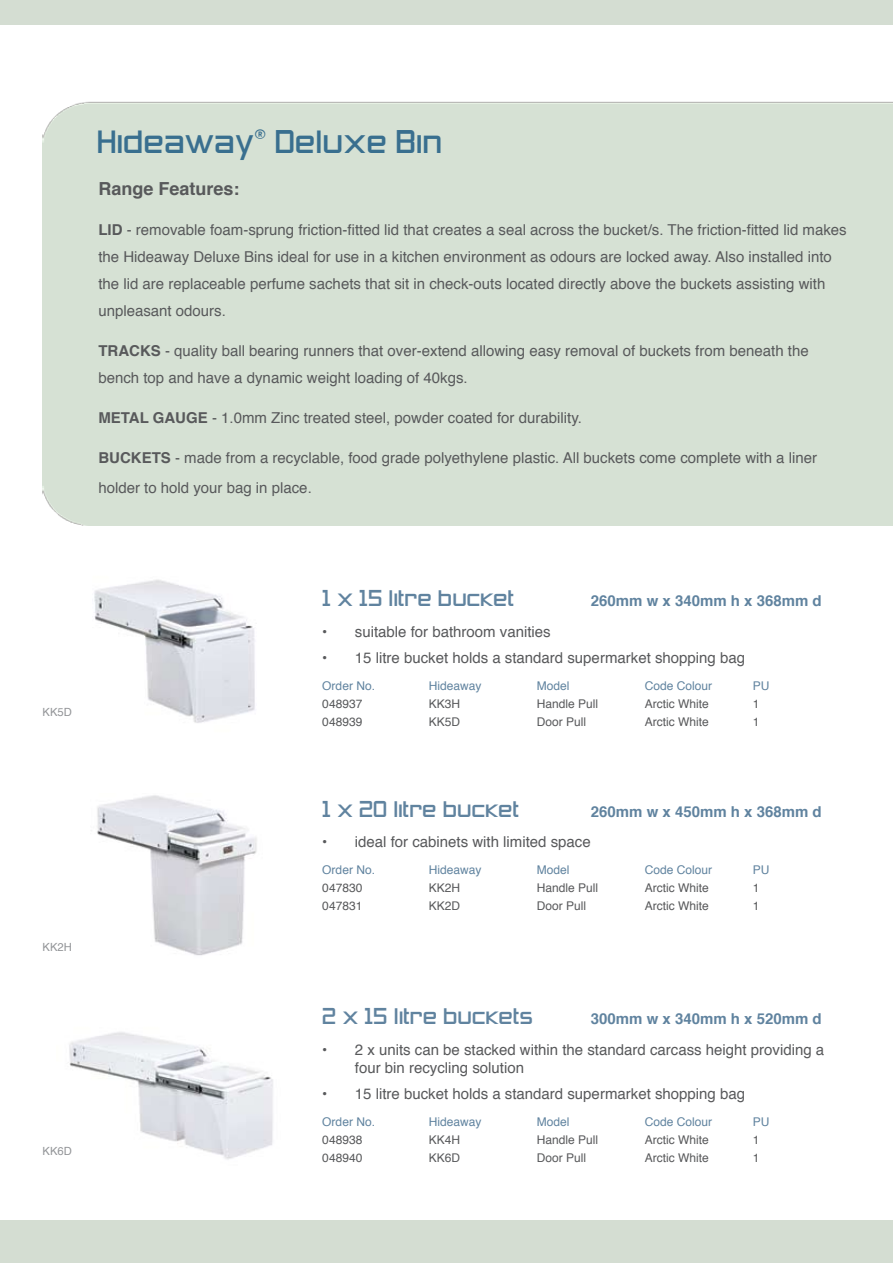
<style>
.page{position:relative;width:893px;height:1263px;background:#fff}
.page>*{position:absolute;margin:0;border:0;box-sizing:border-box;transform-origin:0 0}
.t1{font:30px "Zeroes Three";color:#396f8f}
.t2{font:21px "Zeroes Three";color:#60839f}
.t3{font:700 18px "Helvetica";color:#58595b}
.t4{font:15px/27px "Helvetica";color:#58595b}
.t5{font:700 15px "Helvetica";color:#60839f}
.t6{font:12px "Helvetica";color:#58595b}
.t7{font:12px "Helvetica";color:#60839f}
.t8{font:11.25px "Helvetica";color:#939598}
.s1{font-weight:700}
</style>
<div class="page">
<div style="left:0;top:0;width:893px;height:25px;background:#d4ddd2"></div>
<div style="left:0;top:1220px;width:893px;height:43px;background:#d4ddd2"></div>
<img style="left:94px;top:579px;width:161px;height:144px">
<img style="left:97px;top:795px;width:160px;height:161px">
<img style="left:69px;top:1032px;width:204px;height:128px">
<h1 class="t1" style="left:97px;top:124px;width:347px">Hideaway<sup>®</sup> Deluxe Bin</h1>
<p class="t3" style="left:98px;top:173px;width:143px">Range Features:</p>
<p class="t4" style="left:98px;top:216px;width:750px"><span class="s1">LID</span> - removable foam-sprung friction-fitted lid that creates a seal across the bucket/s. The friction-fitted lid makes the Hideaway Deluxe Bins ideal for use in a kitchen environment as odours are locked away. Also installed into the lid are replaceable perfume sachets that sit in check-outs located directly above the buckets assisting with unpleasant odours.</p>
<p class="t4" style="left:98px;top:337px;width:712px"><span class="s1">TRACKS</span> - quality ball bearing runners that over-extend allowing easy removal of buckets from beneath the bench top and have a dynamic weight loading of 40kgs.</p>
<p class="t4" style="left:98px;top:403px;width:485px"><span class="s1">METAL GAUGE</span> - 1.0mm Zinc treated steel, powder coated for durability.</p>
<p class="t4" style="left:98px;top:442px;width:720px;line-height:30px"><span class="s1">BUCKETS</span> - made from a recyclable, food grade polyethylene plastic. All buckets come complete with a liner holder to hold your bag in place.</p>
<p class="t8" style="left:43px;top:702px;width:31px">KK5D</p>
<p class="t8" style="left:43px;top:937px;width:31px">KK2H</p>
<p class="t8" style="left:43px;top:1141px;width:31px">KK6D</p>
<h2 class="t2" style="left:322px;top:586px;width:193px">1 x 15 litre bucket</h2>
<p class="t5" style="left:591px;top:587px;width:232px">260mm w x 340mm h x 368mm d</p>
<p class="t4" style="left:322px;top:618px;width:230px">• suitable for bathroom vanities</p>
<p class="t4" style="left:322px;top:644px;width:424px">• 15 litre bucket holds a standard supermarket shopping bag</p>
<p class="t7" style="left:322px;top:675px;width:54px">Order No.</p>
<p class="t7" style="left:429px;top:675px;width:54px">Hideaway</p>
<p class="t7" style="left:537px;top:675px;width:34px">Model</p>
<p class="t7" style="left:645px;top:675px;width:69px">Code Colour</p>
<p class="t7" style="left:753px;top:675px;width:18px">PU</p>
<p class="t6" style="left:322px;top:693px;width:42px">048937</p>
<p class="t6" style="left:429px;top:693px;width:33px">KK3H</p>
<p class="t6" style="left:537px;top:693px;width:63px">Handle Pull</p>
<p class="t6" style="left:645px;top:693px;width:66px">Arctic White</p>
<p class="t6" style="left:753px;top:693px;width:8px">1</p>
<p class="t6" style="left:322px;top:711px;width:42px">048939</p>
<p class="t6" style="left:429px;top:711px;width:33px">KK5D</p>
<p class="t6" style="left:537px;top:711px;width:51px">Door Pull</p>
<p class="t6" style="left:645px;top:711px;width:66px">Arctic White</p>
<p class="t6" style="left:753px;top:711px;width:8px">1</p>
<h2 class="t2" style="left:322px;top:797px;width:198px">1 x 20 litre bucket</h2>
<p class="t5" style="left:591px;top:798px;width:232px">260mm w x 450mm h x 368mm d</p>
<p class="t4" style="left:322px;top:828px;width:270px">• ideal for cabinets with limited space</p>
<p class="t7" style="left:322px;top:859px;width:54px">Order No.</p>
<p class="t7" style="left:429px;top:859px;width:54px">Hideaway</p>
<p class="t7" style="left:537px;top:859px;width:34px">Model</p>
<p class="t7" style="left:645px;top:859px;width:69px">Code Colour</p>
<p class="t7" style="left:753px;top:859px;width:18px">PU</p>
<p class="t6" style="left:322px;top:877px;width:42px">047830</p>
<p class="t6" style="left:429px;top:877px;width:33px">KK2H</p>
<p class="t6" style="left:537px;top:877px;width:63px">Handle Pull</p>
<p class="t6" style="left:645px;top:877px;width:66px">Arctic White</p>
<p class="t6" style="left:753px;top:877px;width:8px">1</p>
<p class="t6" style="left:322px;top:895px;width:42px">047831</p>
<p class="t6" style="left:429px;top:895px;width:33px">KK2D</p>
<p class="t6" style="left:537px;top:895px;width:51px">Door Pull</p>
<p class="t6" style="left:645px;top:895px;width:66px">Arctic White</p>
<p class="t6" style="left:753px;top:895px;width:8px">1</p>
<h2 class="t2" style="left:322px;top:1004px;width:212px">2 x 15 litre buckets</h2>
<p class="t5" style="left:591px;top:1005px;width:232px">300mm w x 340mm h x 520mm d</p>
<p class="t4" style="left:355px;top:1040px;width:471px;line-height:18px;text-indent:-33px">• 2 x units can be stacked within the standard carcass height providing a four bin recycling solution</p>
<p class="t4" style="left:322px;top:1080px;width:424px">• 15 litre bucket holds a standard supermarket shopping bag</p>
<p class="t7" style="left:322px;top:1111px;width:54px">Order No.</p>
<p class="t7" style="left:429px;top:1111px;width:54px">Hideaway</p>
<p class="t7" style="left:537px;top:1111px;width:34px">Model</p>
<p class="t7" style="left:645px;top:1111px;width:69px">Code Colour</p>
<p class="t7" style="left:753px;top:1111px;width:18px">PU</p>
<p class="t6" style="left:322px;top:1129px;width:42px">048938</p>
<p class="t6" style="left:429px;top:1129px;width:33px">KK4H</p>
<p class="t6" style="left:537px;top:1129px;width:63px">Handle Pull</p>
<p class="t6" style="left:645px;top:1129px;width:66px">Arctic White</p>
<p class="t6" style="left:753px;top:1129px;width:8px">1</p>
<p class="t6" style="left:322px;top:1147px;width:42px">048940</p>
<p class="t6" style="left:429px;top:1147px;width:33px">KK6D</p>
<p class="t6" style="left:537px;top:1147px;width:51px">Door Pull</p>
<p class="t6" style="left:645px;top:1147px;width:66px">Arctic White</p>
<p class="t6" style="left:753px;top:1147px;width:8px">1</p>
</div>
